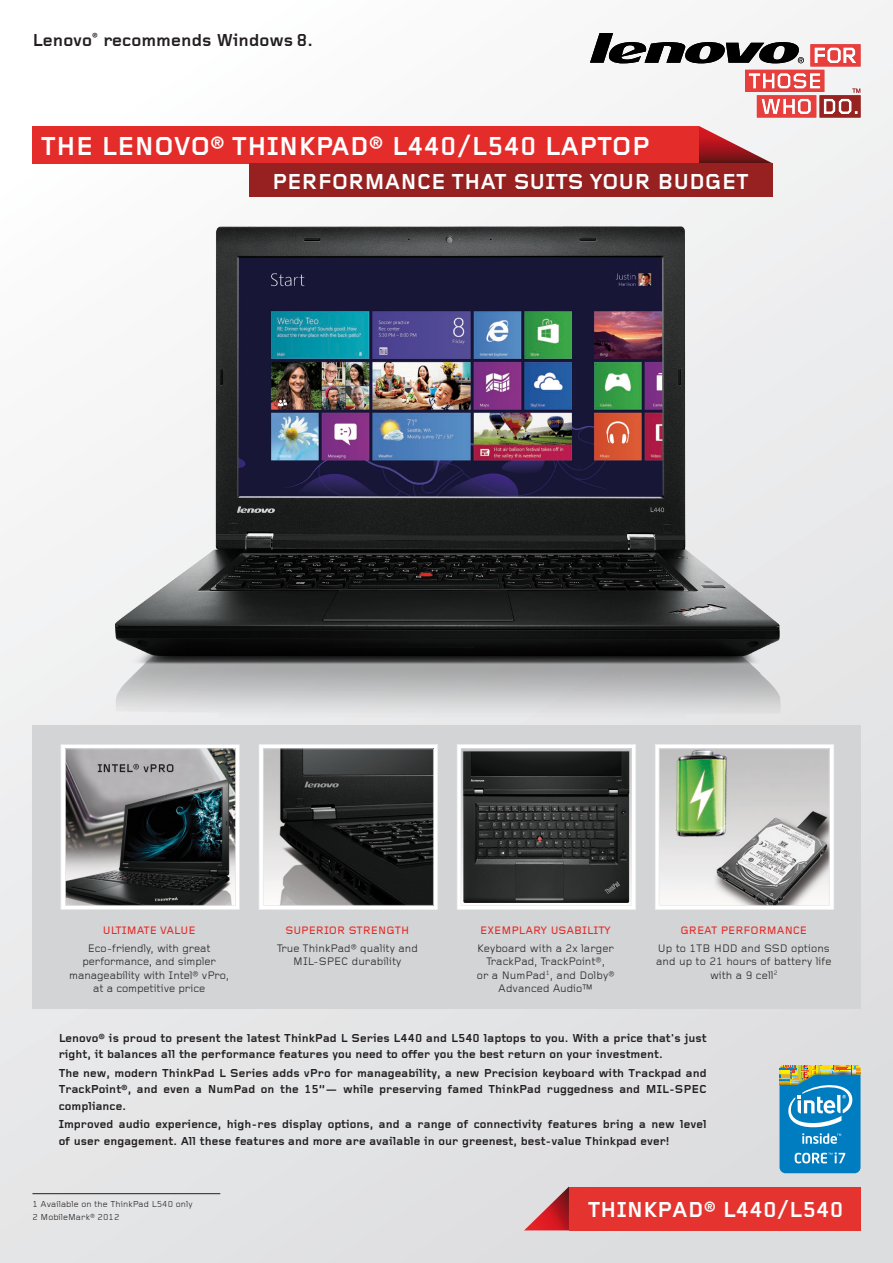
<style>
.page{position:relative;width:893px;height:1263px;background:#fff}
.page>*{position:absolute;margin:0;border:0;box-sizing:border-box;transform-origin:0 0}
.t1{font:700 27px "Lenovo Do";color:#fff}
.MCP2_Intel_Top_BC{font:700 22.5px "Lenovo Do";color:#fff}
.t2{font:700 18px "Lenovo Do";color:#231f20}
.MCP2_Intel_Top_BC-2{font:700 12px/16.5px "Lenovo Do";color:#231f20}
.t3{font:11.25px/13.5px "Lenovo Do";color:#231f20;text-align:center}
.t4{font:500 11.25px "Lenovo Do";color:#e42a28}
.MCP2_Intel_Legal{font:9px "Lenovo Do";color:#231f20}
</style>
<div class="page">
<div style="left:0;top:0;width:893px;height:1263px;background:linear-gradient(to bottom,#fafafb,#dedee0)"></div>
<div style="left:32px;top:726px;width:828px;height:283px;background:#d2d4d5"></div>
<svg style="left:259px;top:744px;width:179px;height:166px;background:#545454"></svg>
<svg style="left:655px;top:744px;width:179px;height:166px"></svg>
<svg style="left:457px;top:744px;width:179px;height:166px;background:#4a4b4b"></svg>
<svg style="left:60px;top:744px;width:180px;height:166px;background:#6d7071"></svg>
<svg style="left:590px;top:33px;width:270px;height:85px"></svg>
<svg style="left:699px;top:126px;width:73px;height:37px"></svg>
<div style="left:569px;top:1186px;width:291px;height:44px;background:#e5342f"></div>
<svg style="left:524px;top:1186px;width:45px;height:44px;background:#ce7d82"></svg>
<div style="left:32px;top:126px;width:667px;height:37px;background:#e42c2a"></div>
<div style="left:249px;top:163px;width:523px;height:34px;background:#972120"></div>
<img style="left:103px;top:211px;width:683px;height:515px">
<svg style="left:779px;top:1065px;width:81px;height:108px;background:#3b95ba"></svg>
<hr style="left:32px;top:1193px;width:188px;height:1px;background:#231f20">
<h3 class="t2" style="left:32px;top:28px;width:282px">Lenovo<sup>®</sup> recommends Windows 8.</h3>
<p class="t1" style="left:41px;top:127px;width:610px">THE LENOVO® THINKPAD® L440/L540 LAPTOP</p>
<p class="MCP2_Intel_Top_BC" style="left:272px;top:166px;width:478px">PERFORMANCE THAT SUITS YOUR BUDGET</p>
<p class="t4" style="left:103px;top:923px;width:94px">ULTIMATE VALUE</p>
<p class="t3" style="left:69px;top:941px;width:161px">Eco-friendly, with great performance, and simpler manageability with Intel® vPro, at a competitive price</p>
<p class="t4" style="left:285px;top:923px;width:125px">SUPERIOR STRENGTH</p>
<p class="t3" style="left:277px;top:941px;width:143px">True ThinkPad® quality and<br>MIL-SPEC durability</p>
<p class="t4" style="left:480px;top:923px;width:132px">EXEMPLARY USABILITY</p>
<p class="t3" style="left:477px;top:941px;width:139px">Keyboard with a 2x larger<br>TrackPad, TrackPoint®,<br>or a NumPad<sup>1</sup>, and Dolby®<br>Advanced Audio™</p>
<p class="t4" style="left:680px;top:923px;width:128px">GREAT PERFORMANCE</p>
<p class="t3" style="left:656px;top:941px;width:177px">Up to 1TB HDD and SSD options and up to 21 hours of battery life with a 9 cell<sup>2</sup></p>
<p class="MCP2_Intel_Top_BC-2" style="left:59px;top:1029px;width:650px">Lenovo® is proud to present the latest ThinkPad L Series L440 and L540 laptops to you. With a price that's just right, it balances all the performance features you need to offer you the best return on your investment.</p>
<p class="MCP2_Intel_Top_BC-2" style="left:59px;top:1064px;width:650px;text-align:justify">The new, modern ThinkPad L Series adds vPro for manageability, a new Precision keyboard with Trackpad and TrackPoint®, and even a NumPad on the 15”— while preserving famed ThinkPad ruggedness and MIL-SPEC compliance.</p>
<p class="MCP2_Intel_Top_BC-2" style="left:59px;top:1116px;width:650px">Improved audio experience, high-res display options, and a range of connectivity features bring a new level of user engagement. All these features and more are available in our greenest, best-value Thinkpad ever!</p>
<p class="MCP2_Intel_Legal" style="left:32px;top:1198px;width:162px">1 Available on the ThinkPad L540 only</p>
<p class="MCP2_Intel_Legal" style="left:32px;top:1210px;width:89px">2 MobileMark® 2012</p>
<p class="MCP2_Intel_Top_BC" style="left:588px;top:1194px;width:257px">THINKPAD® L440/L540</p>
</div>
